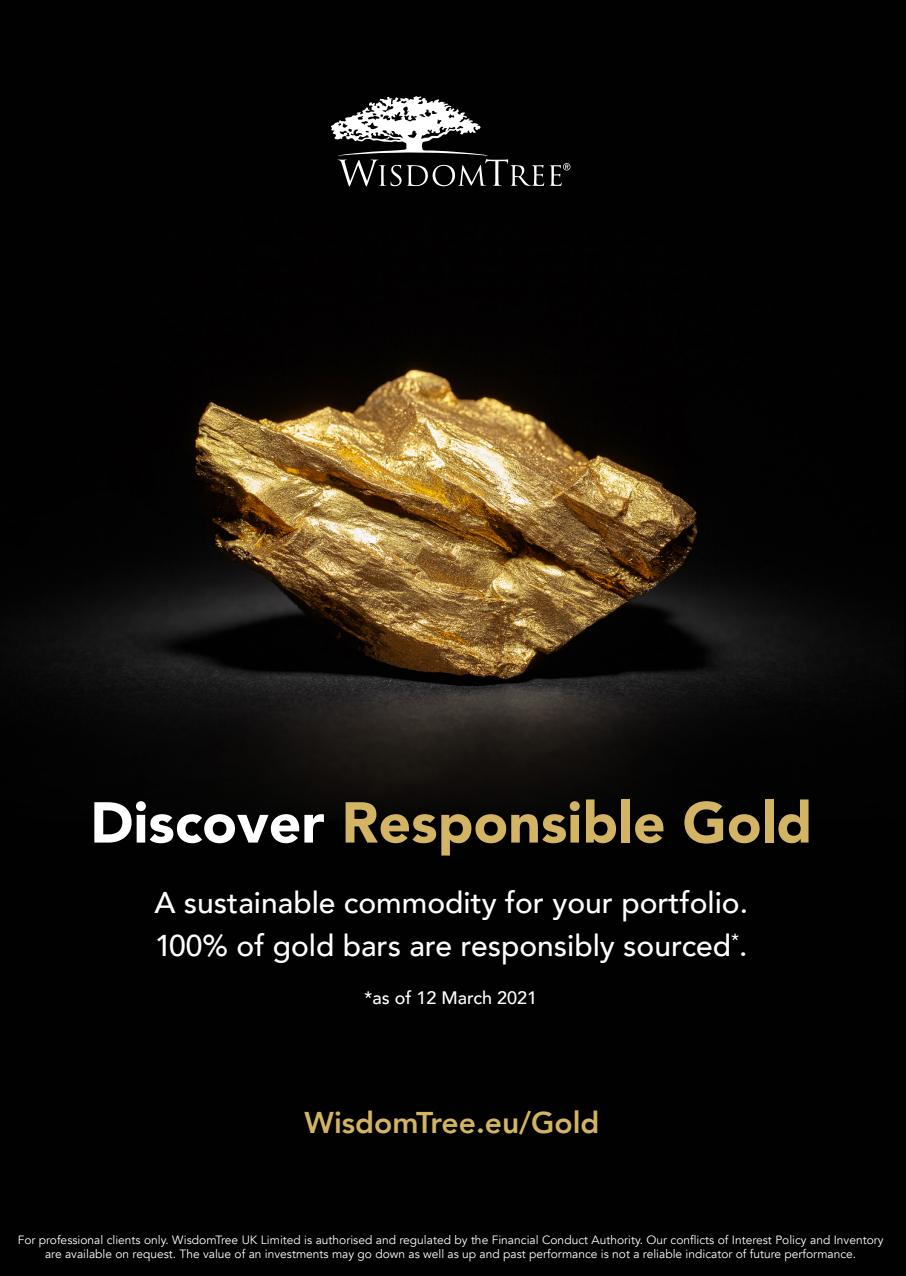
<style>
.page{position:relative;width:906px;height:1276px;background:#010101}
.page>*{position:absolute;margin:0;border:0;box-sizing:border-box;transform-origin:0 0}
.t1{font:900 57px "Avenir";color:#d3b464}
.t2{font:500 30px/43.2px "Avenir";color:#fff}
.t3{font:800 30px "Avenir";color:#d3b464}
.t4{font:500 18px "Avenir";color:#fff}
.t5{font:12px/14.4px "Avenir";color:#fff;text-align:center}
.s1{color:#fff}
</style>
<div class="page">
<img style="left:16px;top:165px;width:848px;height:638px">
<svg style="left:331px;top:96px;width:239px;height:90px"></svg>
<p class="t1" style="left:90px;top:774px;width:724px"><span class="s1">Discover</span> Responsible Gold</p>
<p class="t2" style="left:154px;top:879px;width:595px">A sustainable commodity for your portfolio.<br>100% of gold bars are responsibly sourced<sup>*</sup>.</p>
<p class="t4" style="left:364px;top:982px;width:175px">*as of 12 March 2021</p>
<p class="t3" style="left:305px;top:1099px;width:296px">WisdomTree.eu/Gold</p>
<p class="t5" style="left:18px;top:1233px;width:867px">For professional clients only. WisdomTree UK Limited is authorised and regulated by the Financial Conduct Authority. Our conflicts of Interest Policy and Inventory are available on request. The value of an investments may go down as well as up and past performance is not a reliable indicator of future performance.</p>
</div>
